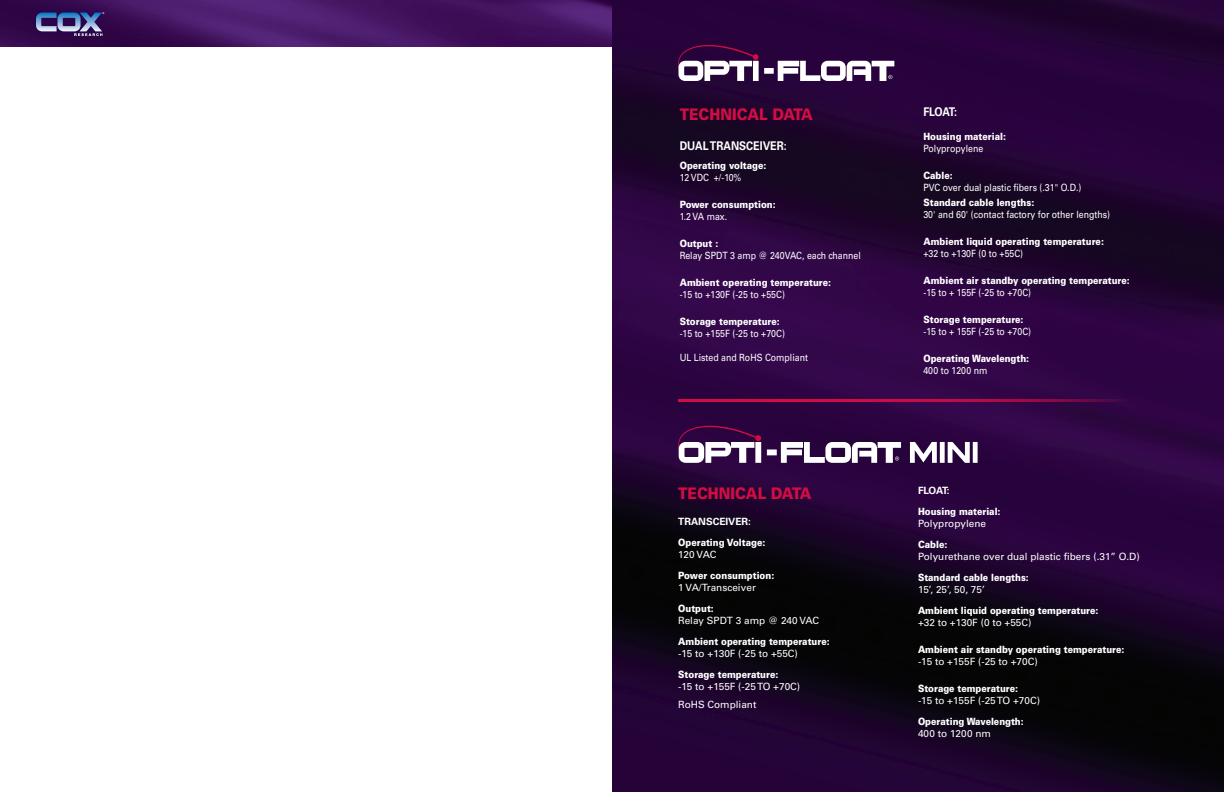
<style>
.page{position:relative;width:1224px;height:792px;background:#fff}
.page>*{position:absolute;margin:0;border:0;box-sizing:border-box;transform-origin:0 0}
.t1{font:900 16px "Univers";color:#d20d44;scale:.88 1}
.t2{font:700 12px "Univers";color:#fff;scale:.88 1}
.t3{font:900 10px "Univers";color:#fff;scale:.88 1}
.t4{font:10px "Univers";color:#fff;scale:.88 1}
.t5{font:10px/18px "Univers";color:#fff}
.t6{font:700 10px "Univers";color:#fff}
.t7{font:700 2.6px "Helvetica";color:#fff}
</style>
<div class="page">
<img style="left:0;top:0;width:612px;height:47px">
<img style="left:612px;top:0;width:612px;height:792px">
<svg style="left:910px;top:442px;width:68px;height:21px"></svg>
<svg style="left:677px;top:426px;width:224px;height:37px"></svg>
<svg style="left:677px;top:45px;width:217px;height:36px"></svg>
<hr style="left:678px;top:399px;width:454px;height:3px;background:#d20d44">
<div style="left:29px;top:6px;width:81px;height:36px;background:#2f0548"></div>
<svg style="left:36px;top:13px;width:66px;height:23px"></svg>
<p class="t7" style="left:102px;top:11px;width:3px">®</p>
<h1 class="t1" style="left:680px;top:104px;width:153px">TECHNICAL DATA</h1>
<p class="t2" style="left:680px;top:139px;width:123px">DUAL TRANSCEIVER:</p>
<p class="t3" style="left:680px;top:159px;width:100px">Operating voltage:</p>
<p class="t4" style="left:680px;top:172px;width:72px">12 VDC +/-10%</p>
<p class="t3" style="left:680px;top:198px;width:111px">Power consumption:</p>
<p class="t4" style="left:680px;top:211px;width:56px">1.2 VA max.</p>
<p class="t3" style="left:680px;top:237px;width:45px">Output :</p>
<p class="t4" style="left:680px;top:250px;width:207px">Relay SPDT 3 amp @ 240VAC, each channel</p>
<p class="t3" style="left:680px;top:276px;width:174px">Ambient operating temperature:</p>
<p class="t4" style="left:680px;top:289px;width:121px">-15 to +130F (-25 to +55C)</p>
<p class="t3" style="left:680px;top:315px;width:115px">Storage temperature:</p>
<p class="t4" style="left:680px;top:328px;width:121px">-15 to +155F (-25 to +70C)</p>
<p class="t4" style="left:680px;top:352px;width:147px">UL Listed and RoHS Compliant</p>
<h1 class="t1" style="left:678px;top:483px;width:153px">TECHNICAL DATA</h1>
<p class="t6" style="left:678px;top:516px;width:74px">TRANSCEIVER:</p>
<p class="t3" style="left:678px;top:537px;width:100px">Operating Voltage:</p>
<p class="t5" style="left:678px;top:546px;width:40px">120 VAC</p>
<p class="t3" style="left:678px;top:570px;width:111px">Power consumption:</p>
<p class="t5" style="left:678px;top:579px;width:79px">1 VA/Transceiver</p>
<p class="t3" style="left:678px;top:603px;width:42px">Output:</p>
<p class="t5" style="left:678px;top:612px;width:143px">Relay SPDT 3 amp @ 240 VAC</p>
<p class="t3" style="left:678px;top:636px;width:174px">Ambient operating temperature:</p>
<p class="t5" style="left:678px;top:645px;width:121px">-15 to +130F (-25 to +55C)</p>
<p class="t3" style="left:678px;top:669px;width:115px">Storage temperature:</p>
<p class="t5" style="left:678px;top:678px;width:124px">-15 to +155F (-25 TO +70C)<br>RoHS Compliant</p>
<p class="t2" style="left:923px;top:105px;width:40px">FLOAT:</p>
<p class="t3" style="left:923px;top:130px;width:95px">Housing material:</p>
<p class="t4" style="left:923px;top:143px;width:69px">Polypropylene</p>
<p class="t3" style="left:923px;top:169px;width:35px">Cable:</p>
<p class="t4" style="left:923px;top:182px;width:181px">PVC over dual plastic fibers (.31" O.D.)</p>
<p class="t3" style="left:923px;top:196px;width:127px">Standard cable lengths:</p>
<p class="t4" style="left:923px;top:209px;width:214px">30' and 60' (contact factory for other lengths)</p>
<p class="t3" style="left:923px;top:235px;width:207px">Ambient liquid operating temperature:</p>
<p class="t4" style="left:923px;top:248px;width:115px">+32 to +130F (0 to +55C)</p>
<p class="t3" style="left:923px;top:274px;width:236px">Ambient air standby operating temperature:</p>
<p class="t4" style="left:923px;top:287px;width:124px">-15 to + 155F (-25 to +70C)</p>
<p class="t3" style="left:923px;top:313px;width:115px">Storage temperature:</p>
<p class="t4" style="left:923px;top:326px;width:124px">-15 to + 155F (-25 to +70C)</p>
<p class="t3" style="left:923px;top:352px;width:122px">Operating Wavelength:</p>
<p class="t4" style="left:923px;top:365px;width:74px">400 to 1200 nm</p>
<p class="t6" style="left:918px;top:485px;width:33px">FLOAT:</p>
<p class="t3" style="left:918px;top:506px;width:95px">Housing material:</p>
<p class="t5" style="left:918px;top:515px;width:70px">Polypropylene</p>
<p class="t3" style="left:918px;top:539px;width:35px">Cable:</p>
<p class="t5" style="left:918px;top:548px;width:223px">Polyurethane over dual plastic fibers (.31” O.D)</p>
<p class="t3" style="left:918px;top:572px;width:127px">Standard cable lengths:</p>
<p class="t5" style="left:918px;top:581px;width:68px">15’, 25’, 50, 75’</p>
<p class="t3" style="left:918px;top:605px;width:207px">Ambient liquid operating temperature:</p>
<p class="t5" style="left:918px;top:614px;width:115px">+32 to +130F (0 to +55C)</p>
<p class="t3" style="left:918px;top:644px;width:236px">Ambient air standby operating temperature:</p>
<p class="t5" style="left:918px;top:653px;width:121px">-15 to +155F (-25 to +70C)</p>
<p class="t3" style="left:918px;top:683px;width:115px">Storage temperature:</p>
<p class="t5" style="left:918px;top:692px;width:124px">-15 to +155F (-25 TO +70C)</p>
<p class="t3" style="left:918px;top:716px;width:122px">Operating Wavelength:</p>
<p class="t5" style="left:918px;top:725px;width:74px">400 to 1200 nm</p>
</div>
